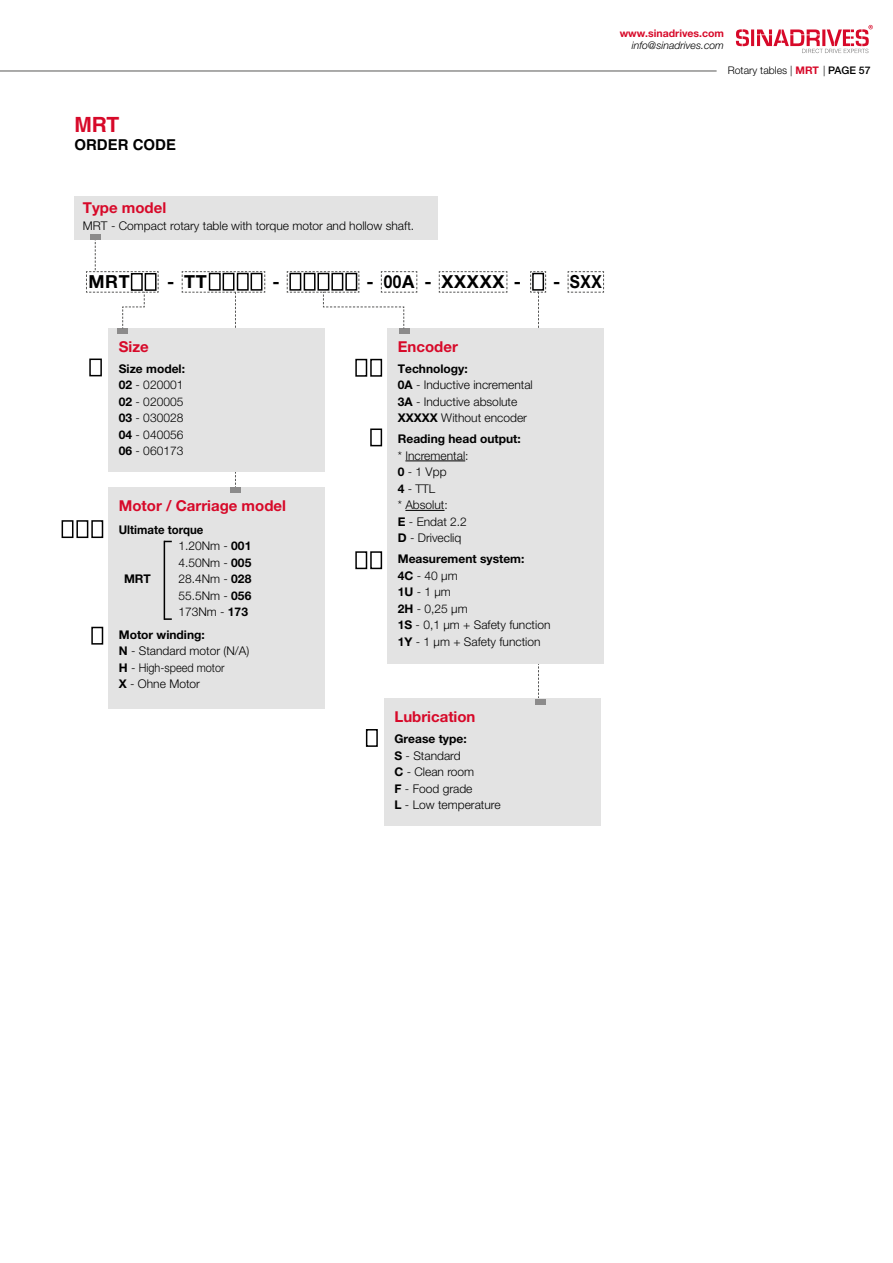
<style>
.page{position:relative;width:893px;height:1263px;background:#fff}
.page>*{position:absolute;margin:0;border:0;box-sizing:border-box;transform-origin:0 0}
.t1{font:700 21px "Helvetica LT Std";color:#d70929}
.t2{font:700 18px "Helvetica Neue LT Pro";letter-spacing:.04em;color:#000}
.t3{font:700 18px "Helvetica Neue LT Pro";letter-spacing:.04em;color:#000;scale:.86 1}
.t4{font:700 15px "Helvetica Neue LT Pro";color:#d70929}
.t5{font:700 15px "Helvetica LT Std";color:#000}
.t6{font:300 12px/16.5px "Helvetica Neue LT Pro";color:#000}
.t7{font:700 12px "Helvetica Neue LT Pro";color:#000}
.t8{font:300 10.5px "Helvetica Neue LT Pro";color:#000}
.t9{font:italic 300 10.5px "Helvetica Neue LT Pro";color:#000}
.t10{font:700 10.5px "Helvetica Neue LT Pro";color:#d70929}
.s1{font-weight:700;color:#d70929}
.s2{font-weight:500}
.s3{font-weight:700}
</style>
<div class="page">
<hr style="left:0;top:71px;width:717px;height:1px;background:#575756">
<hr style="left:751px;top:29px;width:3px;height:17px;background:#d70929">
<svg style="left:736px;top:29px;width:13px;height:17px"></svg>
<svg style="left:757px;top:25px;width:116px;height:28px"></svg>
<div style="left:108px;top:328px;width:217px;height:144px;background:#e3e3e3"></div>
<div style="left:89px;top:358px;width:13px;height:18px;border:2px solid #000"></div>
<div style="left:387px;top:328px;width:217px;height:336px;background:#e3e3e3"></div>
<hr style="left:405px;top:461px;width:60px;height:1px;background:#000">
<hr style="left:405px;top:510px;width:39px;height:1px;background:#000">
<div style="left:74px;top:197px;width:364px;height:43px;background:#e3e3e3"></div>
<svg style="left:567px;top:271px;width:37px;height:22px"></svg>
<div style="left:91px;top:234px;width:10px;height:6px;background:#8c8b8b"></div>
<svg style="left:181px;top:271px;width:85px;height:216px"></svg>
<div style="left:237px;top:273px;width:12px;height:18px;border:2px solid #000"></div>
<div style="left:209px;top:273px;width:12px;height:18px;border:2px solid #000"></div>
<div style="left:251px;top:273px;width:11px;height:18px;border:2px solid #000"></div>
<div style="left:223px;top:273px;width:11px;height:18px;border:2px solid #000"></div>
<svg style="left:438px;top:271px;width:70px;height:22px"></svg>
<svg style="left:530px;top:271px;width:16px;height:428px"></svg>
<div style="left:532px;top:273px;width:12px;height:18px;border:2px solid #000"></div>
<div style="left:108px;top:487px;width:217px;height:222px;background:#e3e3e3"></div>
<hr style="left:164px;top:541px;width:1px;height:79px;background:#000">
<svg style="left:164px;top:618px;width:8px;height:2px"></svg>
<div style="left:76px;top:520px;width:12px;height:18px;border:2px solid #000"></div>
<div style="left:62px;top:520px;width:11px;height:18px;border:2px solid #000"></div>
<div style="left:91px;top:520px;width:12px;height:18px;border:2px solid #000"></div>
<div style="left:91px;top:627px;width:12px;height:18px;border:2px solid #000"></div>
<div style="left:230px;top:487px;width:11px;height:6px;background:#8c8b8b"></div>
<div style="left:399px;top:328px;width:10px;height:6px;background:#8c8b8b"></div>
<div style="left:117px;top:328px;width:10px;height:6px;background:#8c8b8b"></div>
<div style="left:384px;top:699px;width:217px;height:127px;background:#e3e3e3"></div>
<div style="left:366px;top:729px;width:12px;height:18px;border:2px solid #000"></div>
<div style="left:536px;top:699px;width:10px;height:5px;background:#8c8b8b"></div>
<div style="left:370px;top:428px;width:12px;height:18px;border:2px solid #000"></div>
<div style="left:355px;top:551px;width:12px;height:18px;border:2px solid #000"></div>
<div style="left:355px;top:359px;width:12px;height:18px;border:2px solid #000"></div>
<div style="left:370px;top:551px;width:12px;height:18px;border:2px solid #000"></div>
<div style="left:370px;top:359px;width:12px;height:18px;border:2px solid #000"></div>
<svg style="left:86px;top:238px;width:73px;height:91px"></svg>
<svg style="left:286px;top:271px;width:132px;height:58px"></svg>
<h1 class="t1" style="left:74px;top:112px;width:47px">MRT</h1>
<p class="t5" style="left:74px;top:135px;width:103px">ORDER CODE</p>
<p class="t10" style="left:620px;top:26px;width:106px">www.sinadrives.com</p>
<p class="t9" style="left:632px;top:39px;width:94px">info@sinadrives.com</p>
<p class="t8" style="left:728px;top:64px;width:144px">Rotary tables | <span class="s1">MRT</span> | <span class="s2">PAGE 57</span></p>
<p class="t4" style="left:83px;top:199px;width:85px">Type model</p>
<p class="t6" style="left:83px;top:217px;width:333px">MRT - Compact rotary table with torque motor and hollow shaft.</p>
<h2 class="t2" style="left:88px;top:270px;width:43px">MRT</h2>
<h2 class="t2" style="left:184px;top:270px;width:24px">TT</h2>
<h2 class="t3" style="left:384px;top:270px;width:37px">00A</h2>
<h2 class="t2" style="left:441px;top:270px;width:64px">XXXXX</h2>
<h2 class="t3" style="left:570px;top:270px;width:39px">SXX</h2>
<h2 class="t2" style="left:167px;top:271px;width:9px">-</h2>
<h2 class="t2" style="left:272px;top:271px;width:9px">-</h2>
<h2 class="t2" style="left:366px;top:271px;width:9px">-</h2>
<h2 class="t2" style="left:424px;top:271px;width:9px">-</h2>
<h2 class="t2" style="left:514px;top:271px;width:48px">- -</h2>
<p class="t4" style="left:119px;top:337px;width:31px">Size</p>
<p class="t6" style="left:119px;top:360px;width:68px"><span class="s3">Size model:<br>02</span> - 020001<br><span class="s3">02</span> - 020005<br><span class="s3">03</span> - 030028<br><span class="s3">04</span> - 040056<br><span class="s3">06</span> - 060173</p>
<p class="t4" style="left:119px;top:496px;width:169px">Motor / Carriage model</p>
<p class="t6" style="left:178px;top:521px;width:74px;text-indent:-60px"><span class="s3">Ultimate torque<br></span>1.20Nm - <span class="s3">001<br></span>4.50Nm - <span class="s3">005<br></span>28.4Nm - <span class="s3">028<br></span>55.5Nm - <span class="s3">056<br></span>173Nm - <span class="s3">173</span></p>
<p class="t6" style="left:119px;top:626px;width:132px"><span class="s3">Motor winding:<br>N</span> - Standard motor (N/A)<br><span class="s3">H</span> - High-speed motor<br><span class="s3">X</span> - Ohne Motor</p>
<p class="t7" style="left:124px;top:571px;width:28px">MRT</p>
<p class="t4" style="left:398px;top:337px;width:61px">Encoder</p>
<p class="t6" style="left:398px;top:360px;width:136px"><span class="s3">Technology:<br>0A</span> - Inductive incremental<br><span class="s3">3A</span> - Inductive absolute<br><span class="s3">XXXXX</span> Without encoder</p>
<p class="t7" style="left:398px;top:431px;width:124px">Reading head output:</p>
<p class="t6" style="left:398px;top:447px;width:72px">* Incremental:<br><span class="s3">0</span> - 1 Vpp<br><span class="s3">4</span> - TTL<br>* Absolut:<br><span class="s3">E</span> - Endat 2.2<br><span class="s3">D</span> - Drivecliq</p>
<p class="t6" style="left:398px;top:550px;width:154px"><span class="s3">Measurement system:<br>4C</span> - 40 µm<br><span class="s3">1U</span> - 1 µm<br><span class="s3">2H</span> - 0,25 µm<br><span class="s3">1S</span> - 0,1 µm + Safety function<br><span class="s3">1Y</span> - 1 µm + Safety function</p>
<p class="t4" style="left:394px;top:707px;width:83px">Lubrication</p>
<p class="t6" style="left:394px;top:730px;width:108px"><span class="s3">Grease type:<br>S</span> - Standard<br><span class="s3">C</span> - Clean room<br><span class="s3">F</span> - Food grade<br><span class="s3">L</span> - Low temperature</p>
</div>
